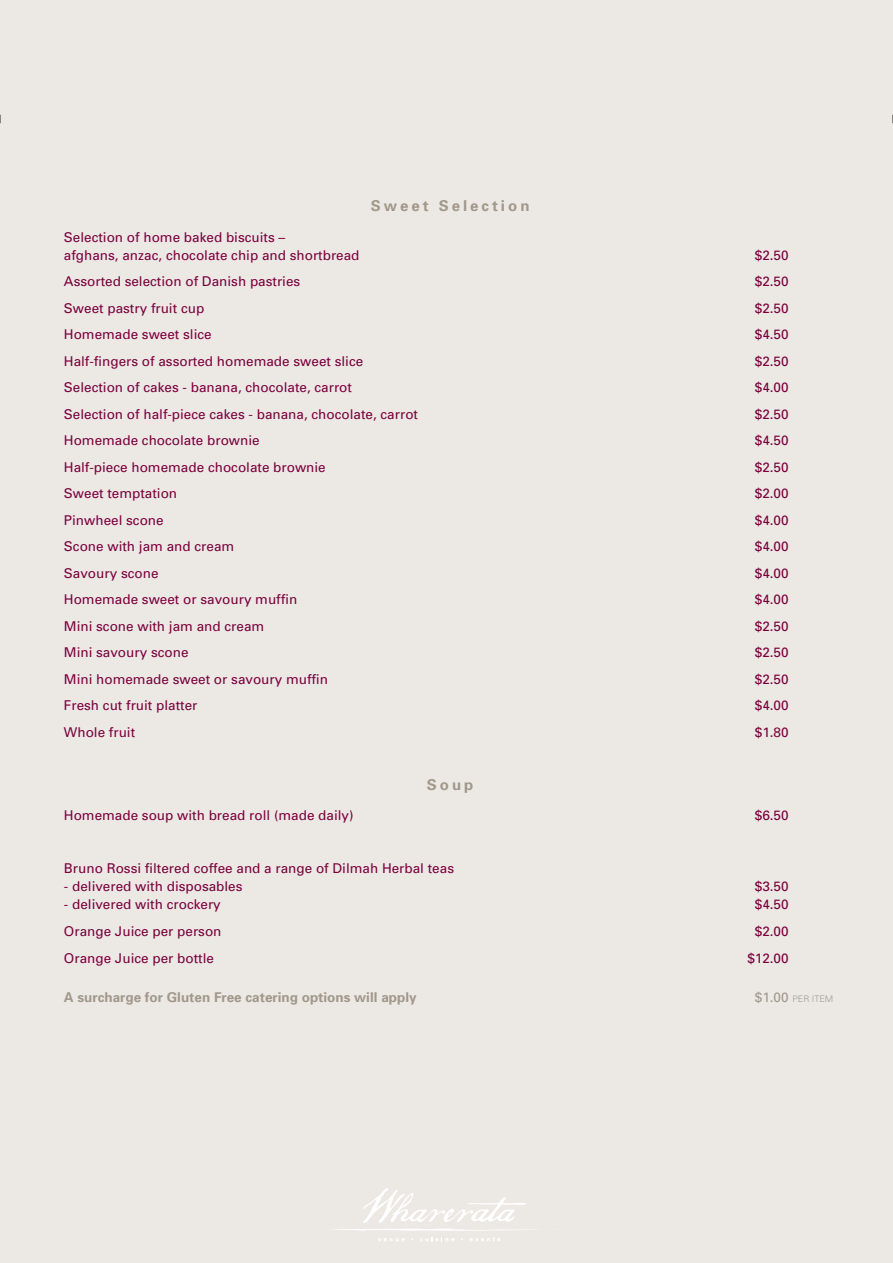
<style>
.page{position:relative;width:893px;height:1263px;background:#ece9e5}
.page>*{position:absolute;margin:0;border:0;box-sizing:border-box;transform-origin:0 0}
.sub-heading{font:700 15px "Univers";letter-spacing:.2em;color:#a1988a}
.MENU_ITEMS_CENTRED_p{font:13.5px/18px "Univers";color:#7a003b}
.body-text{font:700 13.5px "Univers";color:#a1988a}
.body-text-2{font:300 9px "Univers";color:#a1988a}
.s1{font-weight:400;font-size:13.5px}
</style>
<div class="page">
<svg style="left:335px;top:1188px;width:198px;height:54px"></svg>
<p class="MENU_ITEMS_CENTRED_p" style="left:64px;top:228px;width:297px">Selection of home baked biscuits –<br>afghans, anzac, chocolate chip and shortbread</p>
<p class="sub-heading" style="left:371px;top:196px;width:160px">Sweet Selection</p>
<p class="MENU_ITEMS_CENTRED_p" style="left:755px;top:246px;width:35px">$2.50</p>
<p class="MENU_ITEMS_CENTRED_p" style="left:64px;top:272px;width:238px">Assorted selection of Danish pastries</p>
<p class="MENU_ITEMS_CENTRED_p" style="left:755px;top:272px;width:35px">$2.50</p>
<p class="MENU_ITEMS_CENTRED_p" style="left:64px;top:299px;width:142px">Sweet pastry fruit cup</p>
<p class="MENU_ITEMS_CENTRED_p" style="left:755px;top:299px;width:35px">$2.50</p>
<p class="MENU_ITEMS_CENTRED_p" style="left:64px;top:325px;width:149px">Homemade sweet slice</p>
<p class="MENU_ITEMS_CENTRED_p" style="left:755px;top:325px;width:35px">$4.50</p>
<p class="MENU_ITEMS_CENTRED_p" style="left:64px;top:352px;width:301px">Half-fingers of assorted homemade sweet slice</p>
<p class="MENU_ITEMS_CENTRED_p" style="left:755px;top:352px;width:35px">$2.50</p>
<p class="MENU_ITEMS_CENTRED_p" style="left:64px;top:378px;width:290px">Selection of cakes - banana, chocolate, carrot</p>
<p class="MENU_ITEMS_CENTRED_p" style="left:755px;top:378px;width:35px">$4.00</p>
<p class="MENU_ITEMS_CENTRED_p" style="left:64px;top:405px;width:356px">Selection of half-piece cakes - banana, chocolate, carrot</p>
<p class="MENU_ITEMS_CENTRED_p" style="left:755px;top:405px;width:35px">$2.50</p>
<p class="MENU_ITEMS_CENTRED_p" style="left:64px;top:431px;width:197px">Homemade chocolate brownie</p>
<p class="MENU_ITEMS_CENTRED_p" style="left:755px;top:431px;width:35px">$4.50</p>
<p class="MENU_ITEMS_CENTRED_p" style="left:64px;top:458px;width:263px">Half-piece homemade chocolate brownie</p>
<p class="MENU_ITEMS_CENTRED_p" style="left:755px;top:458px;width:35px">$2.50</p>
<p class="MENU_ITEMS_CENTRED_p" style="left:64px;top:484px;width:115px">Sweet temptation</p>
<p class="MENU_ITEMS_CENTRED_p" style="left:755px;top:484px;width:35px">$2.00</p>
<p class="MENU_ITEMS_CENTRED_p" style="left:64px;top:511px;width:101px">Pinwheel scone</p>
<p class="MENU_ITEMS_CENTRED_p" style="left:755px;top:511px;width:35px">$4.00</p>
<p class="MENU_ITEMS_CENTRED_p" style="left:64px;top:537px;width:172px">Scone with jam and cream</p>
<p class="MENU_ITEMS_CENTRED_p" style="left:755px;top:537px;width:35px">$4.00</p>
<p class="MENU_ITEMS_CENTRED_p" style="left:64px;top:564px;width:96px">Savoury scone</p>
<p class="MENU_ITEMS_CENTRED_p" style="left:755px;top:564px;width:35px">$4.00</p>
<p class="MENU_ITEMS_CENTRED_p" style="left:64px;top:590px;width:235px">Homemade sweet or savoury muffin</p>
<p class="MENU_ITEMS_CENTRED_p" style="left:755px;top:590px;width:35px">$4.00</p>
<p class="MENU_ITEMS_CENTRED_p" style="left:64px;top:617px;width:202px">Mini scone with jam and cream</p>
<p class="MENU_ITEMS_CENTRED_p" style="left:755px;top:617px;width:35px">$2.50</p>
<p class="MENU_ITEMS_CENTRED_p" style="left:64px;top:643px;width:126px">Mini savoury scone</p>
<p class="MENU_ITEMS_CENTRED_p" style="left:755px;top:643px;width:35px">$2.50</p>
<p class="MENU_ITEMS_CENTRED_p" style="left:64px;top:670px;width:266px">Mini homemade sweet or savoury muffin</p>
<p class="MENU_ITEMS_CENTRED_p" style="left:755px;top:670px;width:35px">$2.50</p>
<p class="MENU_ITEMS_CENTRED_p" style="left:64px;top:696px;width:135px">Fresh cut fruit platter</p>
<p class="MENU_ITEMS_CENTRED_p" style="left:755px;top:696px;width:35px">$4.00</p>
<p class="MENU_ITEMS_CENTRED_p" style="left:64px;top:723px;width:73px">Whole fruit</p>
<p class="MENU_ITEMS_CENTRED_p" style="left:755px;top:723px;width:35px">$1.80</p>
<p class="sub-heading" style="left:427px;top:775px;width:48px">Soup</p>
<p class="MENU_ITEMS_CENTRED_p" style="left:64px;top:806px;width:291px">Homemade soup with bread roll (made daily)</p>
<p class="MENU_ITEMS_CENTRED_p" style="left:755px;top:806px;width:35px">$6.50</p>
<p class="MENU_ITEMS_CENTRED_p" style="left:64px;top:859px;width:392px">Bruno Rossi filtered coffee and a range of Dilmah Herbal teas</p>
<p class="MENU_ITEMS_CENTRED_p" style="left:64px;top:877px;width:180px">- delivered with disposables</p>
<p class="MENU_ITEMS_CENTRED_p" style="left:755px;top:877px;width:35px">$3.50</p>
<p class="MENU_ITEMS_CENTRED_p" style="left:64px;top:895px;width:158px">- delivered with crockery</p>
<p class="MENU_ITEMS_CENTRED_p" style="left:755px;top:895px;width:35px">$4.50</p>
<p class="MENU_ITEMS_CENTRED_p" style="left:64px;top:922px;width:159px">Orange Juice per person</p>
<p class="MENU_ITEMS_CENTRED_p" style="left:755px;top:922px;width:35px">$2.00</p>
<p class="MENU_ITEMS_CENTRED_p" style="left:64px;top:948px;width:152px">Orange Juice per bottle</p>
<p class="MENU_ITEMS_CENTRED_p" style="left:747px;top:948px;width:43px">$12.00</p>
<p class="body-text" style="left:64px;top:988px;width:354px">A surcharge for Gluten Free catering options will apply</p>
<p class="body-text-2" style="left:755px;top:993px;width:80px"><span class="s1">$1.00</span> PER ITEM</p>
</div>
